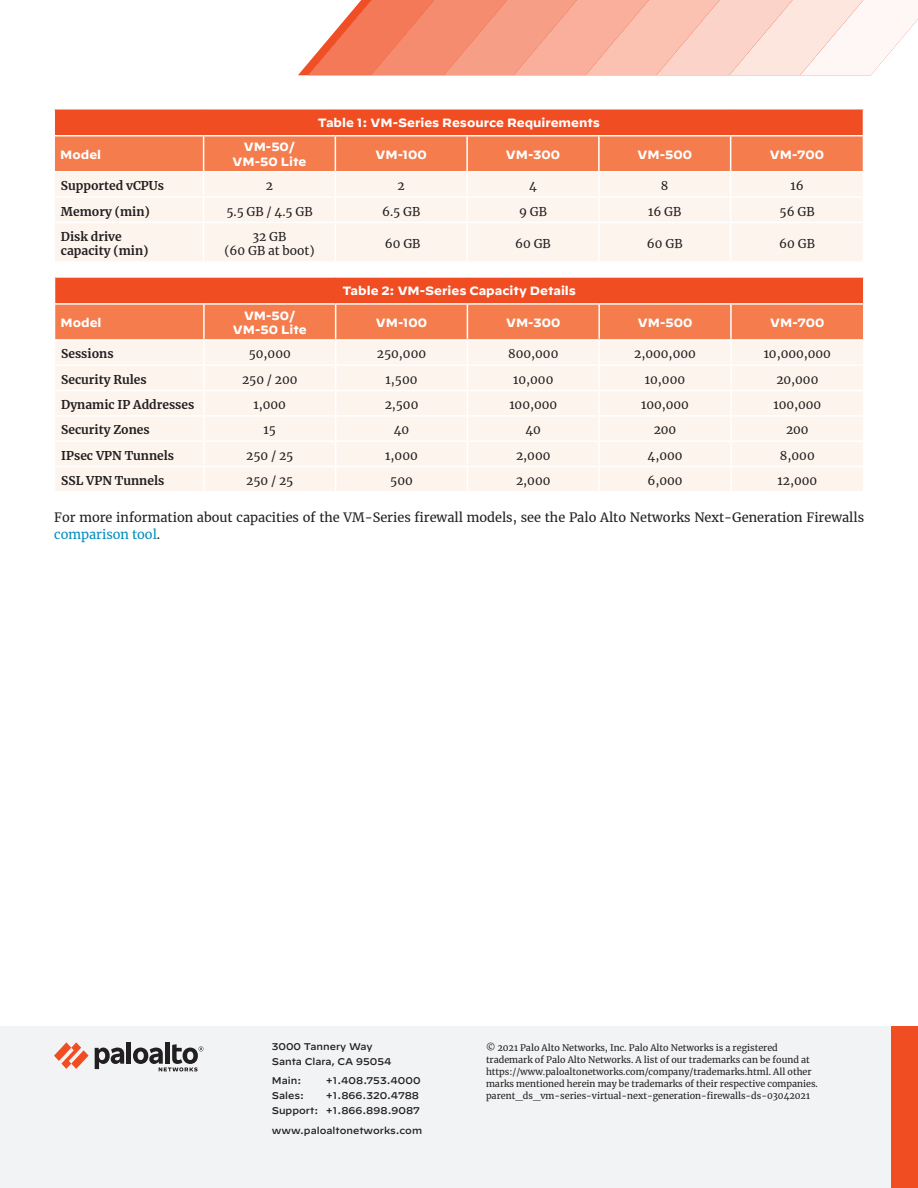
<style>
.page{position:relative;width:918px;height:1188px;background:#fff}
.page>*{position:absolute;margin:0;border:0;box-sizing:border-box;transform-origin:0 0}
.body-text{font:12.75px/16.5px "Merriweather";color:#231f20}
.t1{font:12px/14.4px "Merriweather";color:#231f20;text-align:center}
.table-column-header{font:700 12px/14.4px "Decimal";color:#fff;text-align:center}
.t2{font:700 12px/14.4px "Merriweather";color:#231f20}
.t3{font:500 9.75px/15px "Decimal";color:#231f20}
.t4{font:9px/12px "Merriweather";color:#231f20}
.s1{color:#008dc1}
</style>
<div class="page">
<div style="left:0;top:1026px;width:918px;height:162px;background:#f2f3f4"></div>
<svg style="left:54px;top:1042px;width:35px;height:27px"></svg>
<hr style="left:127px;top:1042px;width:4px;height:22px;background:#231f20">
<svg style="left:95px;top:1048px;width:29px;height:21px"></svg>
<div style="left:165px;top:1042px;width:5px;height:22px;background:#231f20"></div>
<svg style="left:133px;top:1044px;width:70px;height:27px"></svg>
<div style="left:891px;top:1026px;width:27px;height:162px;background:#f04d22"></div>
<svg style="left:298px;top:0;width:620px;height:75px"></svg>
<div style="left:55px;top:223px;width:808px;height:38px;background:#fdf4ee"></div>
<svg style="left:54px;top:110px;width:810px;height:112px;background:#f7aa90"></svg>
<hr style="left:203px;top:223px;width:1px;height:38px;background:#fff">
<hr style="left:335px;top:223px;width:1px;height:38px;background:#fff">
<hr style="left:466px;top:223px;width:2px;height:38px;background:#fff">
<hr style="left:598px;top:223px;width:2px;height:38px;background:#fff">
<hr style="left:730px;top:223px;width:1px;height:38px;background:#fff">
<svg style="left:54px;top:278px;width:810px;height:213px;background:#facdbd"></svg>
<hr style="left:203px;top:366px;width:2px;height:24px;background:#fff">
<hr style="left:54px;top:390px;width:150px;height:1px;background:#fff">
<p class="table-column-header" style="left:318px;top:116px;width:284px">Table 1: VM-Series Resource Requirements</p>
<p class="table-column-header" style="left:60px;top:147px;width:42px">Model</p>
<p class="table-column-header" style="left:233px;top:140px;width:75px">VM-50/<br>VM-50 Lite</p>
<p class="table-column-header" style="left:376px;top:147px;width:53px">VM-100</p>
<p class="table-column-header" style="left:506px;top:147px;width:56px">VM-300</p>
<p class="table-column-header" style="left:638px;top:147px;width:56px">VM-500</p>
<p class="table-column-header" style="left:770px;top:147px;width:56px">VM-700</p>
<p class="t2" style="left:61px;top:178px;width:105px">Supported vCPUs</p>
<p class="t1" style="left:266px;top:178px;width:9px">2</p>
<p class="t1" style="left:398px;top:178px;width:9px">2</p>
<p class="t1" style="left:529px;top:178px;width:9px">4</p>
<p class="t1" style="left:661px;top:178px;width:9px">8</p>
<p class="t1" style="left:790px;top:178px;width:15px">16</p>
<p class="t2" style="left:61px;top:204px;width:90px">Memory (min)</p>
<p class="t1" style="left:226px;top:204px;width:88px">5.5 GB / 4.5 GB</p>
<p class="t1" style="left:382px;top:204px;width:40px">6.5 GB</p>
<p class="t1" style="left:519px;top:204px;width:29px">9 GB</p>
<p class="t1" style="left:648px;top:204px;width:35px">16 GB</p>
<p class="t1" style="left:780px;top:204px;width:37px">56 GB</p>
<p class="t2" style="left:61px;top:229px;width:89px">Disk drive capacity (min)</p>
<p class="t1" style="left:224px;top:229px;width:92px">32 GB<br>(60 GB at boot)</p>
<p class="t1" style="left:385px;top:236px;width:37px">60 GB</p>
<p class="t1" style="left:515px;top:236px;width:37px">60 GB</p>
<p class="t1" style="left:647px;top:236px;width:37px">60 GB</p>
<p class="t1" style="left:779px;top:236px;width:37px">60 GB</p>
<p class="table-column-header" style="left:342px;top:284px;width:235px">Table 2: VM-Series Capacity Details</p>
<p class="table-column-header" style="left:61px;top:315px;width:42px">Model</p>
<p class="table-column-header" style="left:233px;top:308px;width:75px">VM-50/<br>VM-50 Lite</p>
<p class="table-column-header" style="left:376px;top:315px;width:53px">VM-100</p>
<p class="table-column-header" style="left:506px;top:315px;width:56px">VM-300</p>
<p class="table-column-header" style="left:638px;top:315px;width:56px">VM-500</p>
<p class="table-column-header" style="left:770px;top:315px;width:56px">VM-700</p>
<p class="t2" style="left:61px;top:347px;width:54px">Sessions</p>
<p class="t1" style="left:249px;top:347px;width:44px">50,000</p>
<p class="t1" style="left:377px;top:347px;width:51px">250,000</p>
<p class="t1" style="left:508px;top:347px;width:52px">800,000</p>
<p class="t1" style="left:634px;top:347px;width:63px">2,000,000</p>
<p class="t1" style="left:764px;top:347px;width:69px">10,000,000</p>
<p class="t2" style="left:61px;top:372px;width:87px">Security Rules</p>
<p class="t1" style="left:242px;top:372px;width:57px">250 / 200</p>
<p class="t1" style="left:386px;top:372px;width:33px">1,500</p>
<p class="t1" style="left:513px;top:372px;width:42px">10,000</p>
<p class="t1" style="left:645px;top:372px;width:42px">10,000</p>
<p class="t1" style="left:776px;top:372px;width:44px">20,000</p>
<p class="t2" style="left:61px;top:397px;width:135px">Dynamic IP Addresses</p>
<p class="t1" style="left:254px;top:397px;width:34px">1,000</p>
<p class="t1" style="left:385px;top:397px;width:35px">2,500</p>
<p class="t1" style="left:509px;top:397px;width:49px">100,000</p>
<p class="t1" style="left:641px;top:397px;width:49px">100,000</p>
<p class="t1" style="left:773px;top:397px;width:49px">100,000</p>
<p class="t2" style="left:61px;top:423px;width:90px">Security Zones</p>
<p class="t1" style="left:264px;top:423px;width:14px">15</p>
<p class="t1" style="left:394px;top:423px;width:17px">40</p>
<p class="t1" style="left:526px;top:423px;width:17px">40</p>
<p class="t1" style="left:654px;top:423px;width:24px">200</p>
<p class="t1" style="left:786px;top:423px;width:24px">200</p>
<p class="t2" style="left:61px;top:448px;width:114px">IPsec VPN Tunnels</p>
<p class="t1" style="left:246px;top:448px;width:49px">250 / 25</p>
<p class="t1" style="left:385px;top:448px;width:34px">1,000</p>
<p class="t1" style="left:516px;top:448px;width:36px">2,000</p>
<p class="t1" style="left:648px;top:448px;width:36px">4,000</p>
<p class="t1" style="left:780px;top:448px;width:36px">8,000</p>
<p class="t2" style="left:61px;top:473px;width:105px">SSL VPN Tunnels</p>
<p class="t1" style="left:246px;top:473px;width:49px">250 / 25</p>
<p class="t1" style="left:390px;top:473px;width:24px">500</p>
<p class="t1" style="left:516px;top:473px;width:36px">2,000</p>
<p class="t1" style="left:647px;top:473px;width:37px">6,000</p>
<p class="t1" style="left:778px;top:473px;width:41px">12,000</p>
<p class="body-text" style="left:54px;top:509px;width:812px">For more information about capacities of the VM-Series firewall models, see the Palo Alto Networks Next-Generation Firewalls <span class="s1">comparison tool</span>.</p>
<p class="t3" style="left:272px;top:1038px;width:121px">3000 Tannery Way<br>Santa Clara, CA 95054</p>
<p class="t3" style="left:272px;top:1072px;width:31px">Main:</p>
<p class="t3" style="left:326px;top:1072px;width:96px">+1.408.753.4000</p>
<p class="t3" style="left:272px;top:1087px;width:34px">Sales:</p>
<p class="t3" style="left:272px;top:1087px;width:150px;text-align:right">+1.866.320.4788<br>Support: +1.866.898.9087</p>
<p class="t3" style="left:272px;top:1122px;width:152px">www.paloaltonetworks.com</p>
<p class="t4" style="left:486px;top:1042px;width:334px">© 2021 Palo Alto Networks, Inc. Palo Alto Networks is a registered trademark of Palo Alto Networks. A list of our trademarks can be found at https://www.paloaltonetworks.com/company/trademarks.html. All other marks mentioned herein may be trademarks of their respective companies. parent_ds_vm-series-virtual-next-generation-firewalls-ds-03042021</p>
</div>
